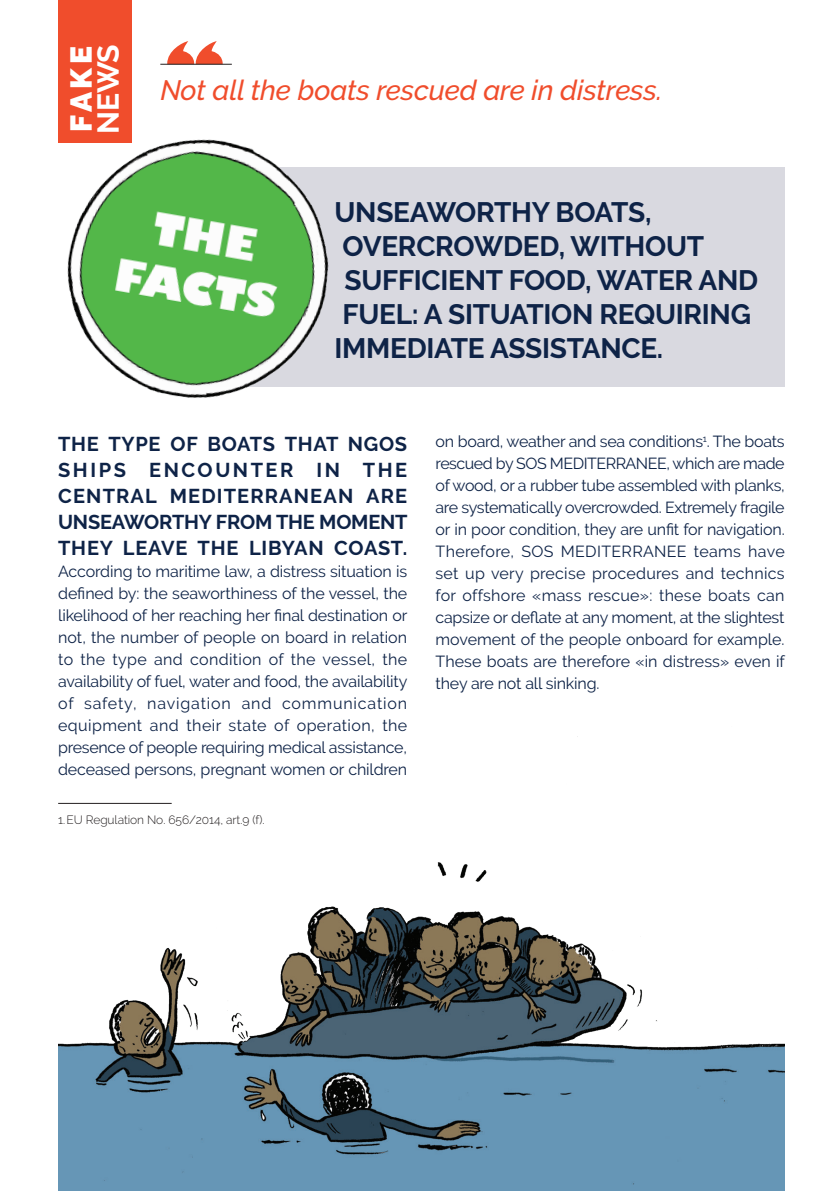
<style>
.page{position:relative;width:840px;height:1191px;background:#fff}
.page>*{position:absolute;margin:0;border:0;box-sizing:border-box;transform-origin:0 0}
.LIGNE_1_RA{font:900 30.2px/27px "Raleway";color:#fff}
.Fait{font:700 28px "Raleway";letter-spacing:-.01em;color:#0e2347}
.Mythe{font:italic 500 28px "Raleway";letter-spacing:-.005em;color:#f04d2c}
.Texte_encadré{font:700 20px/26px "Raleway";letter-spacing:-.01em;color:#0e2347;text-align:justify}
.Texte_encadré-2{font:16px/22px "Raleway";letter-spacing:-.01em;color:#0e2347;text-align:justify}
.Note_de_bas_de_pages{font:300 12px "Raleway";letter-spacing:-.005em;color:#231f20}
.s1{font-weight:700}
</style>
<div class="page">
<div style="left:58px;top:0;width:74px;height:142px;background:#f04d2c"></div>
<img style="left:58px;top:736px;width:726px;height:455px">
<hr style="left:58px;top:803px;width:113px;height:1px;background:#231f20">
<div style="left:183px;top:167px;width:601px;height:219px;background:#d9d9e0"></div>
<img style="left:58px;top:60px;width:343px;height:338px">
<svg style="left:167px;top:41px;width:55px;height:23px"></svg>
<hr style="left:160px;top:64px;width:72px;height:1px;background:#231f20">
<p class="LIGNE_1_RA" style="left:68px;top:134px;width:91px;rotate:-90deg">FAKE<br><span class="s1">NEWS</span></p>
<p class="Mythe" style="left:160px;top:74px;width:503px">Not all the boats rescued are in distress.</p>
<p class="Fait" style="left:334px;top:196px;width:318px">UNSEAWORTHY BOATS,</p>
<p class="Fait" style="left:342px;top:230px;width:363px">OVERCROWDED, WITHOUT</p>
<p class="Fait" style="left:344px;top:264px;width:415px">SUFFICIENT FOOD, WATER AND</p>
<p class="Fait" style="left:342px;top:298px;width:410px">FUEL: A SITUATION REQUIRING</p>
<p class="Fait" style="left:334px;top:332px;width:330px">IMMEDIATE ASSISTANCE.</p>
<p class="Texte_encadré" style="left:58px;top:431px;width:351px">THE TYPE OF BOATS THAT NGOS SHIPS ENCOUNTER IN THE CENTRAL MEDITERRANEAN ARE UNSEAWORTHY FROM THE MOMENT THEY LEAVE THE LIBYAN COAST.</p>
<p class="Texte_encadré-2" style="left:58px;top:560px;width:350px">According to maritime law, a distress situation is defined by: the seaworthiness of the vessel, the likelihood of her reaching her final destination or not, the number of people on board in relation to the type and condition of the vessel, the availability of fuel, water and food, the availability of safety, navigation and communication equipment and their state of operation, the presence of people requiring medical assistance, deceased persons, pregnant women or children</p>
<p class="Note_de_bas_de_pages" style="left:58px;top:813px;width:208px">1.EU Regulation No. 656/2014, art.9 (f).</p>
<p class="Texte_encadré-2" style="left:435px;top:430px;width:350px">on board, weather and sea conditions<sup>1</sup>. The boats rescued by SOS MEDITERRANEE, which are made of wood, or a rubber tube assembled with planks, are systematically overcrowded. Extremely fragile or in poor condition, they are unfit for navigation.<br>Therefore, SOS MEDITERRANEE teams have set up very precise procedures and technics for offshore «mass rescue»: these boats can capsize or deflate at any moment, at the slightest movement of the people onboard for example.<br>These boats are therefore «in distress» even if they are not all sinking.</p>
</div>
